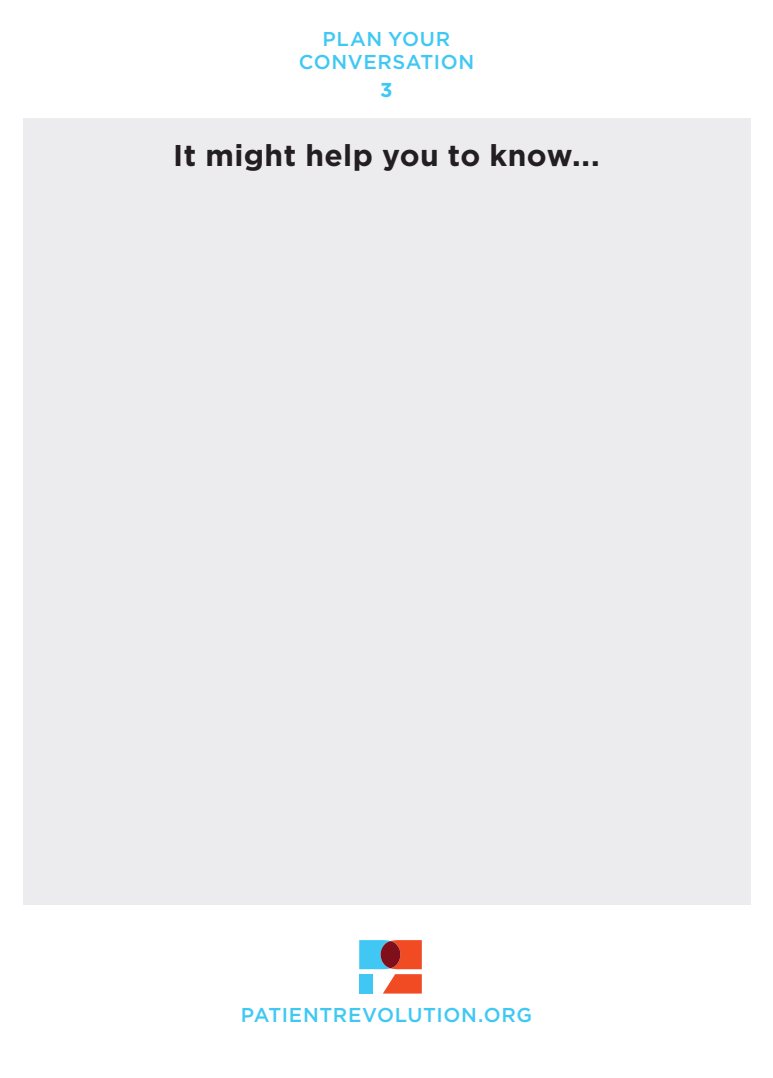
<style>
.page{position:relative;width:773px;height:1078px;background:#fff}
.page>*{position:absolute;margin:0;border:0;box-sizing:border-box;transform-origin:0 0}
.big_head{font:700 30px "Gotham";letter-spacing:.015em;color:#231f20}
.big_head-2{font:500 20px "Gotham";letter-spacing:.03em;color:#40c8f4}
.big_head-3{font:700 20px "Gotham";color:#40c8f4}
</style>
<div class="page">
<div style="left:23px;top:118px;width:727px;height:786px;background:#ececee"></div>
<svg style="left:359px;top:940px;width:63px;height:53px"></svg>
<div style="left:359px;top:973px;width:14px;height:20px;background:#40c7f4"></div>
<p class="big_head-2" style="left:322px;top:26px;width:129px">PLAN YOUR</p>
<p class="big_head-2" style="left:298px;top:49px;width:177px">CONVERSATION</p>
<p class="big_head-3" style="left:380px;top:76px;width:14px">3</p>
<p class="big_head" style="left:173px;top:135px;width:428px">It might help you to know...</p>
<p class="big_head-2" style="left:241px;top:1001px;width:292px">PATIENTREVOLUTION.ORG</p>
</div>
